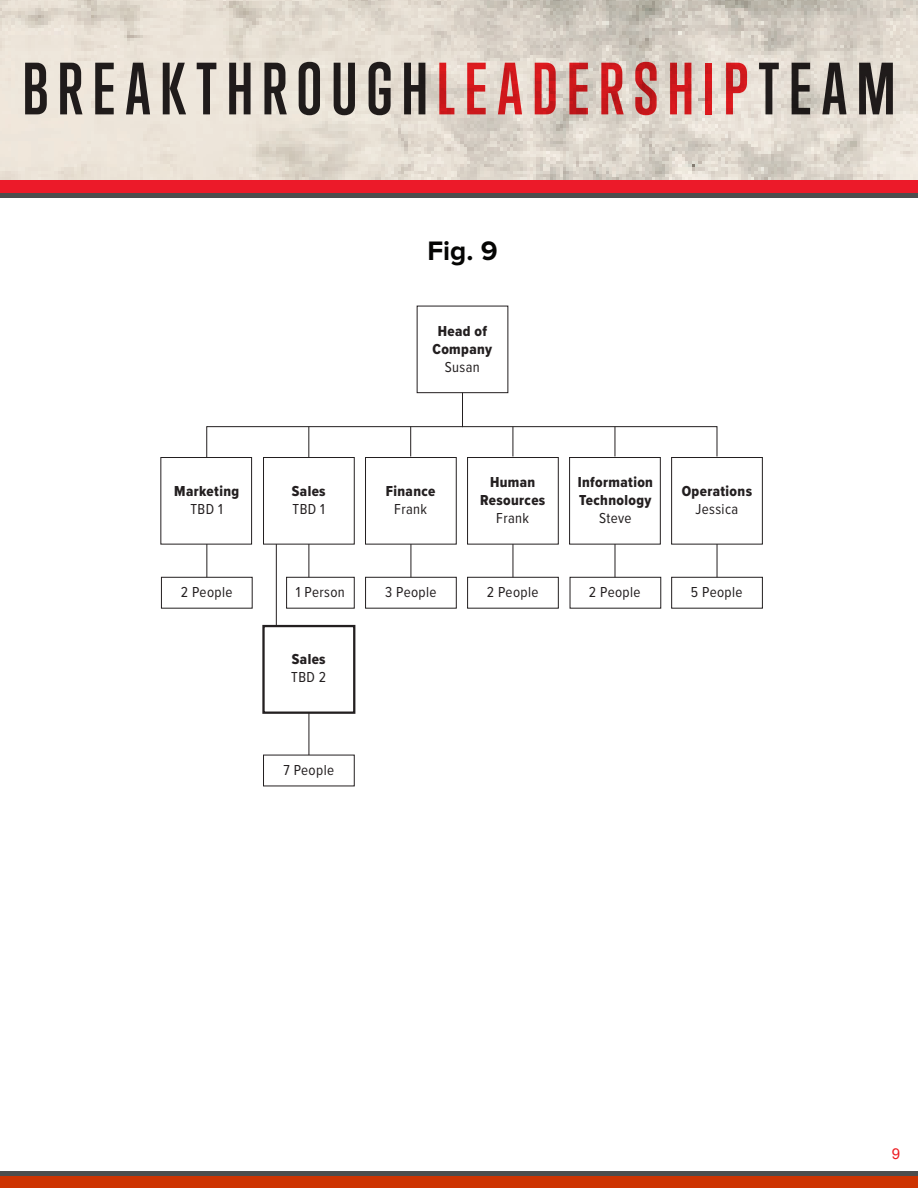
<style>
.page{position:relative;width:918px;height:1188px;background:#fff}
.page>*{position:absolute;margin:0;border:0;box-sizing:border-box;transform-origin:0 0}
.t1{font:700 67.5px "Trump Gothic Pro";letter-spacing:.14em;color:#231f20}
.t2{font:700 27.75px "Proxima Nova";color:#050504}
.t3{font:15px/18px "Proxima Nova Cond Extrabld";letter-spacing:.025em;color:#231f20;text-align:center}
.t4{font:15px "Proxima Nova Cond";letter-spacing:.025em;color:#231f20}
.t5{font:15px "Arial";color:#ee1d23}
.s1{color:#ee1d23}
.s2{font-family:"Proxima Nova Cond"}
</style>
<div class="page">
<svg style="left:0;top:192px;width:918px;height:6px;background:#674447"></svg>
<div style="left:0;top:158px;width:918px;height:34px;background:#ec1a29"></div>
<div style="left:0;top:1171px;width:918px;height:9px;background:#4d4d4d"></div>
<div style="left:0;top:1176px;width:918px;height:12px;background:#cd3301"></div>
<img style="left:0;top:0;width:918px;height:180px">
<div style="left:161px;top:577px;width:92px;height:32px;border:1px solid #231f20"></div>
<div style="left:286px;top:577px;width:69px;height:32px;border:1px solid #231f20"></div>
<div style="left:365px;top:577px;width:92px;height:32px;border:1px solid #231f20"></div>
<div style="left:467px;top:577px;width:92px;height:32px;border:1px solid #231f20"></div>
<div style="left:570px;top:577px;width:91px;height:32px;border:1px solid #231f20"></div>
<div style="left:671px;top:577px;width:92px;height:32px;border:1px solid #231f20"></div>
<div style="left:671px;top:457px;width:92px;height:88px;border:1px solid #231f20"></div>
<div style="left:569px;top:457px;width:92px;height:88px;border:1px solid #231f20"></div>
<div style="left:467px;top:457px;width:92px;height:88px;border:1px solid #231f20"></div>
<div style="left:365px;top:457px;width:92px;height:88px;border:1px solid #231f20"></div>
<div style="left:263px;top:457px;width:92px;height:88px;border:1px solid #231f20"></div>
<div style="left:160px;top:457px;width:92px;height:88px;border:1px solid #231f20"></div>
<div style="left:262px;top:625px;width:93px;height:89px;border:2px solid #231f20"></div>
<svg style="left:206px;top:426px;width:512px;height:33px"></svg>
<hr style="left:615px;top:427px;width:1px;height:30px;background:#231f20">
<hr style="left:513px;top:427px;width:1px;height:30px;background:#231f20">
<hr style="left:410px;top:427px;width:1px;height:30px;background:#231f20">
<hr style="left:308px;top:427px;width:1px;height:31px;background:#231f20">
<hr style="left:462px;top:393px;width:1px;height:34px;background:#231f20">
<hr style="left:206px;top:544px;width:1px;height:33px;background:#231f20">
<hr style="left:308px;top:544px;width:1px;height:33px;background:#231f20">
<hr style="left:276px;top:544px;width:1px;height:82px;background:#231f20">
<hr style="left:411px;top:544px;width:1px;height:33px;background:#231f20">
<hr style="left:513px;top:544px;width:1px;height:33px;background:#231f20">
<hr style="left:615px;top:544px;width:1px;height:33px;background:#231f20">
<hr style="left:717px;top:544px;width:1px;height:33px;background:#231f20">
<hr style="left:309px;top:713px;width:1px;height:42px;background:#231f20">
<h1 class="t1" style="left:22px;top:48px;width:875px">BREAKTHROUGH<span class="s1">LEADERSHIP</span>TEAM</h1>
<p class="t2" style="left:427px;top:238px;width:72px">Fig. 9</p>
<p class="t3" style="left:174px;top:481px;width:66px">Marketing<br><span class="s2">TBD 1</span></p>
<p class="t3" style="left:292px;top:481px;width:35px;text-align:left">Sales<br><span class="s2">TBD 1</span></p>
<p class="t3" style="left:432px;top:322px;width:61px">Head of<br>Company<br><span class="s2">Susan</span></p>
<p class="t3" style="left:386px;top:481px;width:51px">Finance<br><span class="s2">Frank</span></p>
<p class="t3" style="left:480px;top:472px;width:67px">Human<br>Resources<br><span class="s2">Frank</span></p>
<p class="t3" style="left:578px;top:472px;width:77px">Information<br>Technology<br><span class="s2">Steve</span></p>
<p class="t3" style="left:682px;top:481px;width:72px">Operations<br><span class="s2">Jessica</span></p>
<p class="t4" style="left:181px;top:581px;width:53px">2 People</p>
<p class="t4" style="left:296px;top:581px;width:50px">1 Person</p>
<p class="t4" style="left:385px;top:581px;width:53px">3 People</p>
<p class="t4" style="left:487px;top:581px;width:53px">2 People</p>
<p class="t4" style="left:589px;top:581px;width:53px">2 People</p>
<p class="t4" style="left:691px;top:581px;width:53px">5 People</p>
<p class="t3" style="left:291px;top:650px;width:36px;text-align:left">Sales<br><span class="s2">TBD 2</span></p>
<p class="t4" style="left:283px;top:759px;width:52px">7 People</p>
<p class="t5" style="left:892px;top:1144px;width:10px">9</p>
</div>
